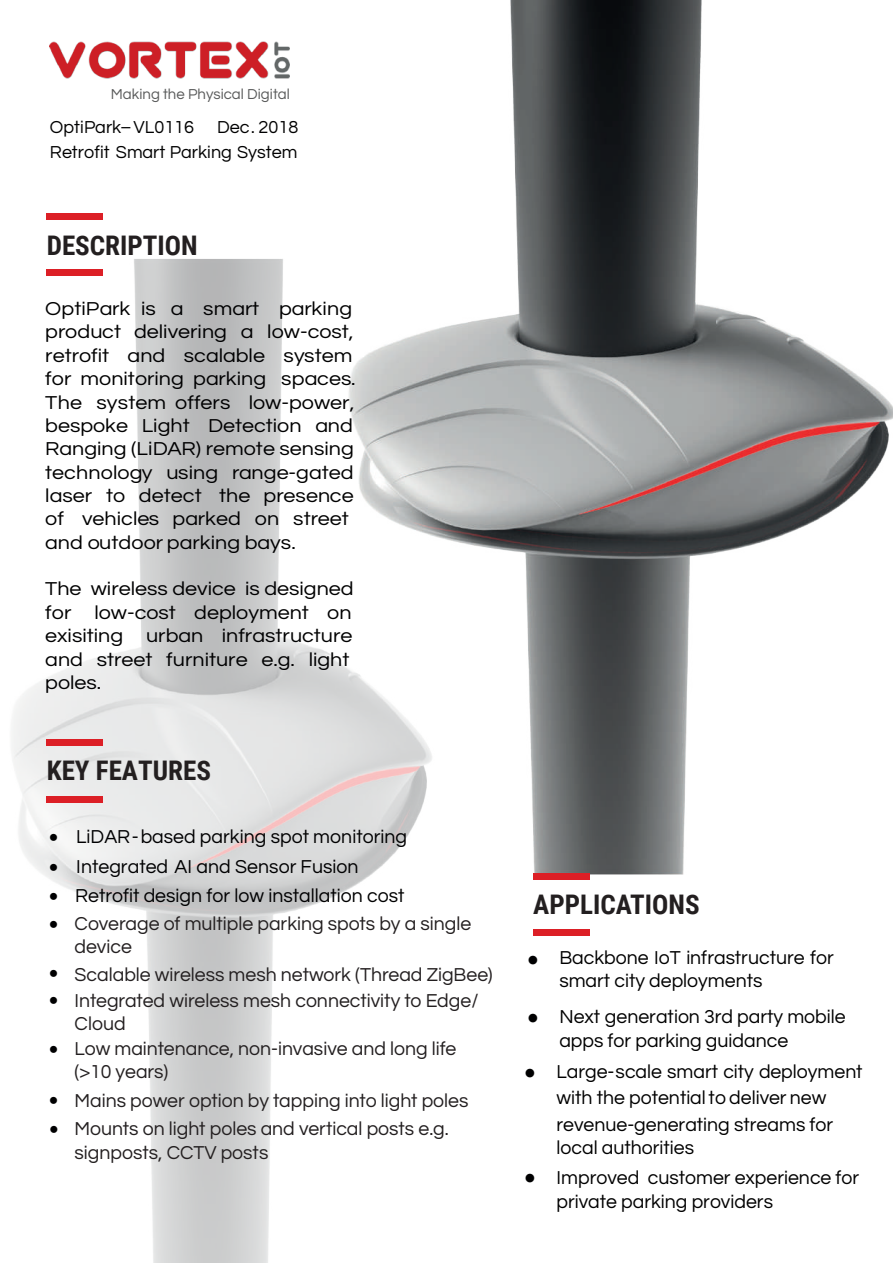
<style>
.page{position:relative;width:893px;height:1263px;background:#fff}
.page>*{position:absolute;margin:0;border:0;box-sizing:border-box;transform-origin:0 0}
.t1{font:700 27px "Roboto Condensed";color:#231f20}
.t2{font:19.5px/23.4px "Questrial";color:#000001;scale:1.1 1}
.t3{font:19.5px/23.4px "Questrial";color:#000001}
.t4{font:19.5px/23.4px "Questrial";color:#231f20}
.t5{font:19.5px "Symbol";color:#000001}
.t6{font:18px/25.3px "Questrial";color:#000001;text-align:right}
.t7{font:15px "Questrial";color:#595a5a}
</style>
<div class="page">
<img style="left:12px;top:259px;width:358px;height:1004px">
<img style="left:324px;top:0;width:569px;height:875px">
<img style="left:50px;top:41px;width:240px;height:38px">
<div style="left:533px;top:873px;width:56px;height:6px;background:#dc1f26"></div>
<div style="left:533px;top:930px;width:56px;height:6px;background:#dc1f26"></div>
<div style="left:47px;top:213px;width:56px;height:6px;background:#dc1f26"></div>
<div style="left:47px;top:270px;width:56px;height:6px;background:#dc1f26"></div>
<div style="left:47px;top:739px;width:56px;height:7px;background:#dc1f26"></div>
<div style="left:47px;top:796px;width:56px;height:6px;background:#dc1f26"></div>
<svg style="left:50px;top:970px;width:7px;height:34px"></svg>
<p class="t7" style="left:111px;top:87px;width:181px">Making the Physical Digital</p>
<p class="t6" style="left:50px;top:114px;width:146px">OptiPark–VL0116</p>
<p class="t6" style="left:50px;top:114px;width:250px">Dec. 2018<br>Retrofit Smart Parking System</p>
<h1 class="t1" style="left:47px;top:226px;width:153px">DESCRIPTION</h1>
<p class="t2" style="left:45px;top:297px;width:283px">OptiPark is a smart parking product delivering a low-cost, retrofit and scalable system for monitoring parking spaces.<br>The system offers low-power, bespoke Light Detection and<br>Ranging (LiDAR) remote sensing technology using range-gated laser to detect the presence of vehicles parked on street and outdoor parking bays.</p>
<p class="t2" style="left:45px;top:578px;width:282px">The wireless device is designed for low-cost deployment on exisiting urban infrastructure and street furniture e.g. light poles.</p>
<h1 class="t1" style="left:47px;top:752px;width:166px">KEY FEATURES</h1>
<p class="t3" style="left:49px;top:825px;width:360px">• LiDAR-based parking spot monitoring</p>
<p class="t3" style="left:49px;top:855px;width:311px">• Integrated AI and Sensor Fusion</p>
<p class="t3" style="left:49px;top:884px;width:357px">• Retrofit design for low installation cost</p>
<p class="t5" style="left:49px;top:911px;width:10px">•</p>
<p class="t4" style="left:75px;top:912px;width:398px">Coverage of multiple parking spots by a single device</p>
<p class="t4" style="left:75px;top:962px;width:419px;line-height:26.2px">Scalable wireless mesh network (Thread ZigBee)<br>Integrated wireless mesh connectivity to Edge/</p>
<p class="t4" style="left:75px;top:1012px;width:53px">Cloud</p>
<p class="t5" style="left:49px;top:1035px;width:10px">•</p>
<p class="t5" style="left:49px;top:1086px;width:10px">•</p>
<p class="t5" style="left:49px;top:1116px;width:10px">•</p>
<p class="t4" style="left:75px;top:1037px;width:383px">Low maintenance, non-invasive and long life (&gt;10 years)</p>
<p class="t4" style="left:75px;top:1117px;width:376px">Mounts on light poles and vertical posts e.g. signposts, CCTV posts</p>
<p class="t4" style="left:75px;top:1089px;width:395px">Mains power option by tapping into light poles</p>
<h1 class="t1" style="left:533px;top:886px;width:168px">APPLICATIONS</h1>
<p class="t3" style="left:559px;top:946px;width:276px;text-indent:-32px">• Backbone IoT infrastructure for smart city deployments</p>
<p class="t3" style="left:559px;top:1005px;width:288px;text-indent:-32px">• Next generation 3rd party mobile apps for parking guidance</p>
<p class="t3" style="left:524px;top:1059px;width:340px;line-height:26.4px;text-align:center">• Large-scale smart city deployment with the potentialto deliver new revenue-generating streams for</p>
<p class="t3" style="left:556px;top:1136px;width:139px">local authorities</p>
<p class="t3" style="left:556px;top:1166px;width:304px;text-indent:-32px">• Improved customer experience for private parking providers</p>
</div>
